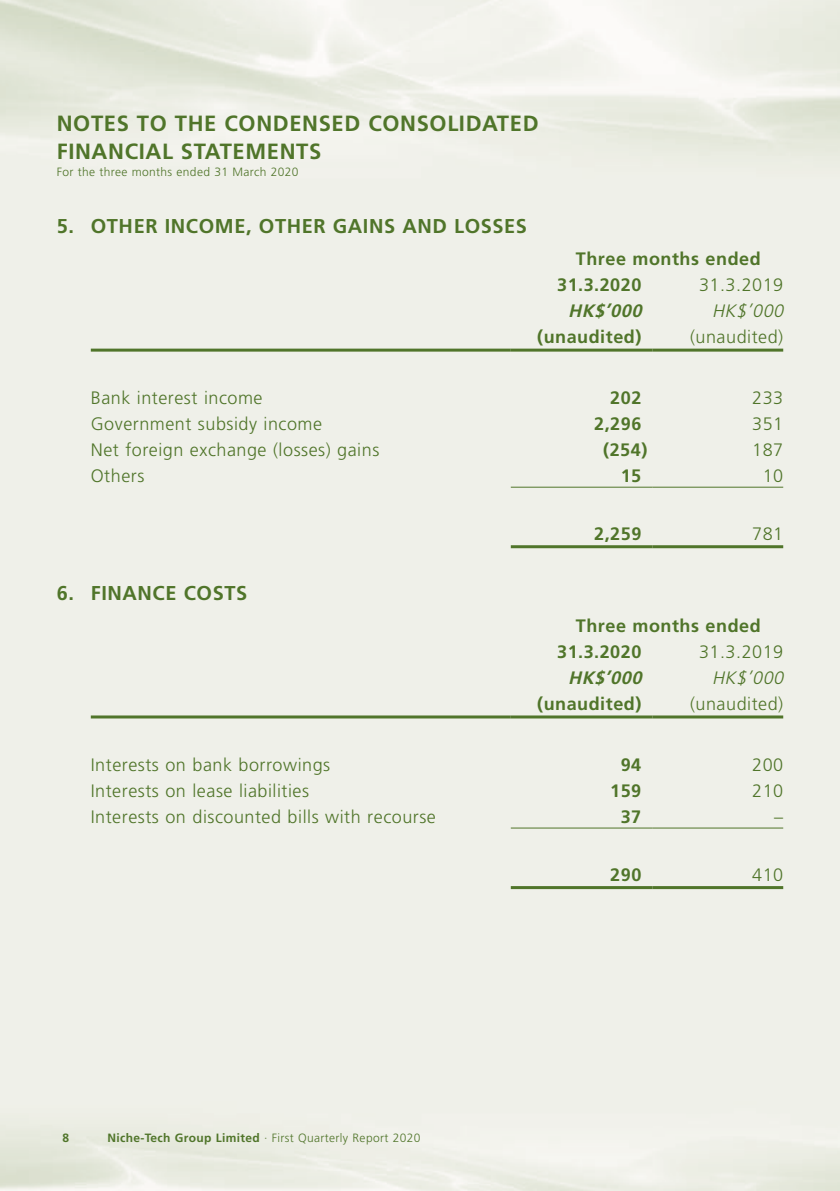
<style>
.page{position:relative;width:840px;height:1191px;background:#fff}
.page>*{position:absolute;margin:0;border:0;box-sizing:border-box;transform-origin:0 0}
.t1{font:700 22px/28px "Frutiger LT Std";letter-spacing:.03em;color:#50752a}
.t2{font:700 20px "Frutiger LT Std";letter-spacing:.03em;color:#50752a}
.t3{font:300 18px "Frutiger LT Std";letter-spacing:.03em;color:#50752a}
.t4{font:700 18px/26px "Frutiger LT Std";letter-spacing:.03em;color:#50752a}
.t5{font:italic 700 18px "Frutiger LT Std";color:#50752a}
.t6{font:italic 300 18px "Frutiger LT Std";color:#50752a}
.t7{font:300 12px "Frutiger LT Std";letter-spacing:.03em;color:#50752a}
.t8{font:700 12px "Frutiger LT Std";color:#50752a}
.s1{font-weight:700}
</style>
<div class="page">
<img style="left:0;top:0;width:839px;height:1191px">
<hr style="left:91px;top:348px;width:419px;height:3px;background:#50752a">
<hr style="left:510px;top:348px;width:142px;height:3px;background:#50752a">
<hr style="left:652px;top:348px;width:130px;height:3px;background:#50752a">
<hr style="left:510px;top:487px;width:142px;height:1px;background:#50752a">
<hr style="left:652px;top:487px;width:130px;height:1px;background:#50752a">
<hr style="left:510px;top:545px;width:142px;height:3px;background:#50752a">
<hr style="left:652px;top:545px;width:130px;height:3px;background:#50752a">
<hr style="left:91px;top:715px;width:419px;height:3px;background:#50752a">
<hr style="left:510px;top:715px;width:142px;height:3px;background:#50752a">
<hr style="left:652px;top:715px;width:130px;height:3px;background:#50752a">
<hr style="left:510px;top:827px;width:142px;height:1px;background:#50752a">
<hr style="left:652px;top:827px;width:130px;height:1px;background:#50752a">
<hr style="left:510px;top:886px;width:142px;height:3px;background:#50752a">
<hr style="left:652px;top:886px;width:130px;height:3px;background:#50752a">
<p class="t1" style="left:57px;top:109px;width:483px">NOTES TO THE CONDENSED CONSOLIDATED<br>FINANCIAL STATEMENTS</p>
<p class="t7" style="left:57px;top:165px;width:243px">For the three months ended 31 March 2020</p>
<p class="t2" style="left:57px;top:215px;width:471px">5. OTHER INCOME, OTHER GAINS AND LOSSES</p>
<p class="t4" style="left:557px;top:246px;width:205px;text-indent:19px">Three months ended<br>31.3.2020</p>
<p class="t3" style="left:698px;top:275px;width:86px">31.3.2019</p>
<p class="t5" style="left:568px;top:300px;width:79px">HK$’000</p>
<p class="t6" style="left:711px;top:301px;width:77px">HK$’000</p>
<p class="t4" style="left:537px;top:324px;width:106px">(unaudited)</p>
<p class="t3" style="left:689px;top:327px;width:95px">(unaudited)</p>
<p class="t3" style="left:91px;top:387px;width:173px">Bank interest income</p>
<p class="t4" style="left:610px;top:384px;width:33px">202</p>
<p class="t3" style="left:751px;top:387px;width:33px">233</p>
<p class="t3" style="left:91px;top:413px;width:233px">Government subsidy income</p>
<p class="t4" style="left:594px;top:410px;width:49px">2,296</p>
<p class="t3" style="left:751px;top:413px;width:33px">351</p>
<p class="t3" style="left:91px;top:439px;width:290px">Net foreign exchange (losses) gains</p>
<p class="t4" style="left:603px;top:436px;width:46px">(254)</p>
<p class="t3" style="left:751px;top:439px;width:33px">187</p>
<p class="t3" style="left:91px;top:465px;width:55px">Others</p>
<p class="t4" style="left:620px;top:462px;width:22px">15</p>
<p class="t3" style="left:762px;top:465px;width:22px">10</p>
<p class="t2" style="left:57px;top:581px;width:192px">6. FINANCE COSTS</p>
<p class="t4" style="left:594px;top:520px;width:49px">2,259</p>
<p class="t3" style="left:751px;top:523px;width:33px">781</p>
<p class="t4" style="left:557px;top:613px;width:205px;text-indent:19px">Three months ended<br>31.3.2020</p>
<p class="t3" style="left:698px;top:641px;width:86px">31.3.2019</p>
<p class="t5" style="left:568px;top:667px;width:79px">HK$’000</p>
<p class="t6" style="left:711px;top:667px;width:77px">HK$’000</p>
<p class="t4" style="left:537px;top:691px;width:106px">(unaudited)</p>
<p class="t3" style="left:689px;top:693px;width:95px">(unaudited)</p>
<p class="t3" style="left:91px;top:754px;width:241px">Interests on bank borrowings</p>
<p class="t4" style="left:620px;top:751px;width:22px">94</p>
<p class="t3" style="left:751px;top:754px;width:33px">200</p>
<p class="t3" style="left:91px;top:780px;width:220px">Interests on lease liabilities</p>
<p class="t4" style="left:610px;top:777px;width:33px">159</p>
<p class="t3" style="left:751px;top:780px;width:33px">210</p>
<p class="t3" style="left:91px;top:806px;width:346px">Interests on discounted bills with recourse</p>
<p class="t4" style="left:620px;top:803px;width:22px">37</p>
<p class="t3" style="left:773px;top:806px;width:10px">–</p>
<p class="t8" style="left:62px;top:1131px;width:8px">8</p>
<p class="t7" style="left:107px;top:1131px;width:314px"><span class="s1">Niche-Tech Group Limited</span> · First Quarterly Report 2020</p>
<p class="t4" style="left:610px;top:861px;width:33px">290</p>
<p class="t3" style="left:751px;top:864px;width:33px">410</p>
</div>
